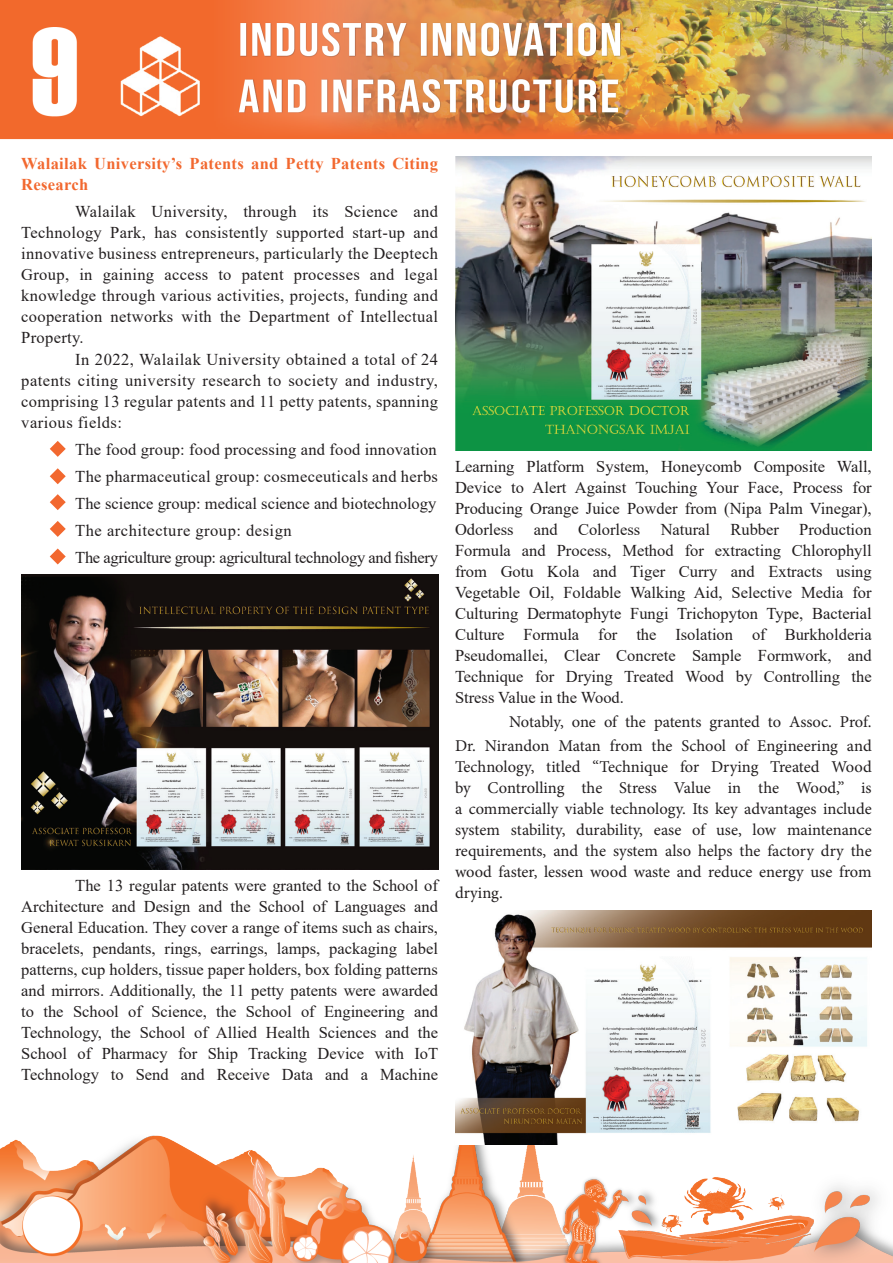
<style>
.page{position:relative;width:893px;height:1263px;background:#fff}
.page>*{position:absolute;margin:0;border:0;box-sizing:border-box;transform-origin:0 0}
.t1{font:16.5px/21px "Times New Roman";letter-spacing:.01em;color:#231f20;text-align:justify}
.t2{font:16.5px/21px "Minion Pro";letter-spacing:-.005em;color:#231f20;text-align:right}
.t3{font:700 16.5px/21px "Times New Roman";letter-spacing:.02em;color:#f2682f}
.t4{font:16.5px "Times New Roman";letter-spacing:-.02em;color:#231f20}
.t5{font:16.5px "Times New Roman";letter-spacing:.03em;color:#231f20}
</style>
<div class="page">
<img style="left:0;top:0;width:893px;height:1263px">
<img style="left:21px;top:575px;width:417px;height:294px">
<img style="left:455px;top:156px;width:417px;height:295px">
<img style="left:455px;top:910px;width:417px;height:235px">
<p class="t3" style="left:21px;top:152px;width:418px">Walailak University’s Patents and Petty Patents Citing<br>Research</p>
<p class="t1" style="left:21px;top:200px;width:418px;text-indent:54px">Walailak University, through its Science and Technology Park, has consistently supported start-up and innovative business entrepreneurs, particularly the Deeptech Group, in gaining access to patent processes and legal knowledge through various activities, projects, funding and cooperation networks with the Department of Intellectual Property.</p>
<p class="t1" style="left:21px;top:348px;width:418px;text-indent:54px">In 2022, Walailak University obtained a total of 24 patents citing university research to society and industry, comprising 13 regular patents and 11 petty patents, spanning various fields:</p>
<p class="t1" style="left:75px;top:438px;width:363px">The food group: food processing and food innovation</p>
<p class="t1" style="left:75px;top:465px;width:364px">The pharmaceutical group: cosmeceuticals and herbs</p>
<p class="t1" style="left:75px;top:492px;width:363px">The science group: medical science and biotechnology</p>
<p class="t5" style="left:75px;top:518px;width:218px">The architecture group: design</p>
<p class="t4" style="left:75px;top:545px;width:364px">The agriculture group: agricultural technology and fishery</p>
<p class="t1" style="left:21px;top:874px;width:418px;text-indent:54px">The 13 regular patents were granted to the School of Architecture and Design and the School of Languages and General Education. They cover a range of items such as chairs, bracelets, pendants, rings, earrings, lamps, packaging label patterns, cup holders, tissue paper holders, box folding patterns and mirrors. Additionally, the 11 petty patents were awarded to the School of Science, the School of Engineering and Technology, the School of Allied Health Sciences and the School of Pharmacy for Ship Tracking Device with IoT Technology to Send and Receive Data and a Machine</p>
<p class="t1" style="left:455px;top:455px;width:418px">Learning Platform System, Honeycomb Composite Wall, Device to Alert Against Touching Your Face, Process for Producing Orange Juice Powder from (Nipa Palm Vinegar), Odorless and Colorless Natural Rubber Production Formula and Process, Method for extracting Chlorophyll from Gotu Kola and Tiger Curry and Extracts using Vegetable Oil, Foldable Walking Aid, Selective Media for Culturing Dermatophyte Fungi Trichopyton Type, Bacterial Culture Formula for the Isolation of Burkholderia Pseudomallei, Clear Concrete Sample Formwork, and Technique for Drying Treated Wood by Controlling the Stress Value in the Wood.</p>
<p class="t2" style="left:455px;top:710px;width:418px;line-height:24px">Notably, one of the patents granted to Assoc. Prof.<br>Dr. Nirandon Matan from the School of Engineering and</p>
<p class="t2" style="left:455px;top:756px;width:418px;text-align:justify">Technology, titled “Technique for Drying Treated Wood by Controlling the Stress Value in the Wood,” is a commercially viable technology. Its key advantages include system stability, durability, ease of use, low maintenance requirements, and the system also helps the factory dry the wood faster, lessen wood waste and reduce energy use from drying.</p>
</div>
